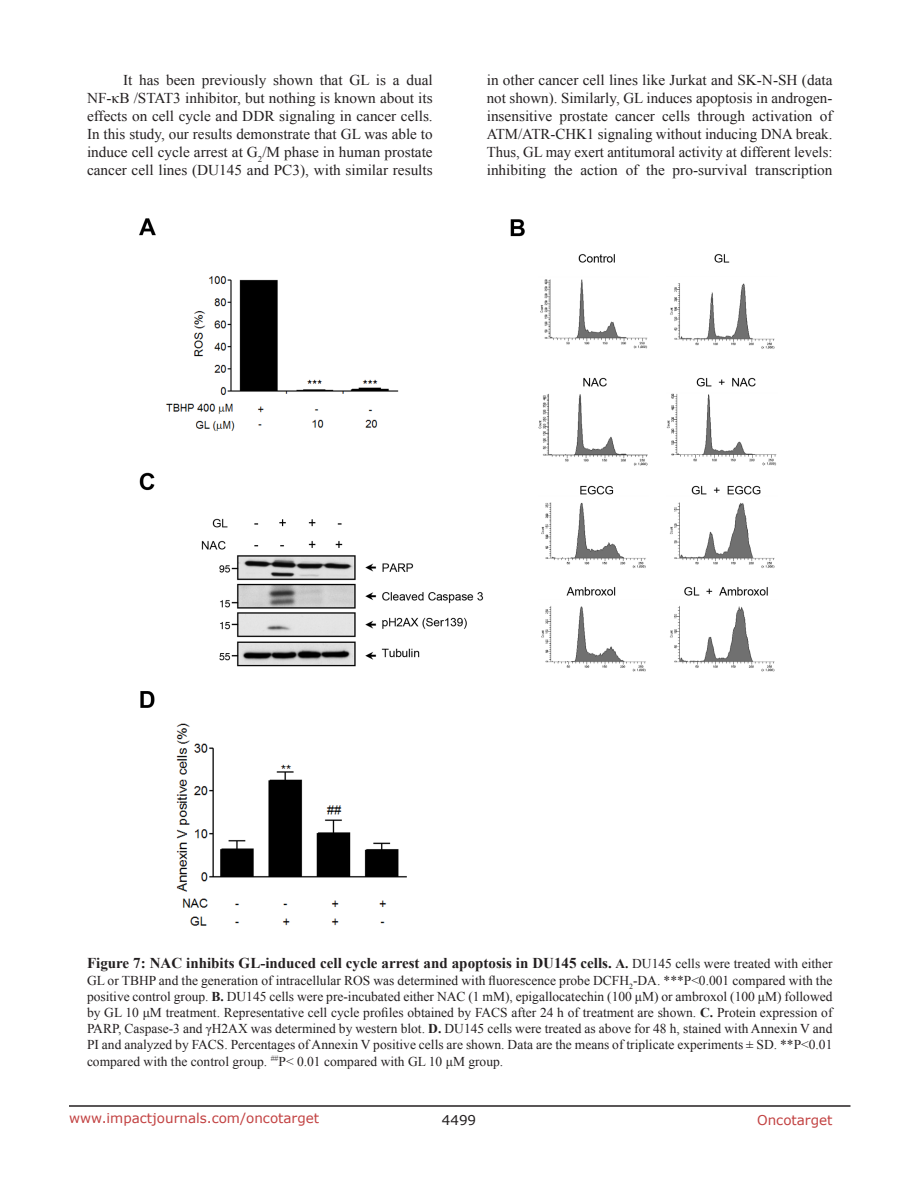
<style>
.page{position:relative;width:918px;height:1188px;background:#fff}
.page>*{position:absolute;margin:0;border:0;box-sizing:border-box;transform-origin:0 0}
.BodyText{font:15px/18px "Times New Roman";color:#231f20;text-align:justify}
.figuretext{font:700 15px "Times New Roman";color:#231f20}
.figuretext-2{font:13.5px/16.2px "Times New Roman";color:#231f20;text-align:justify}
.t1{font:13.5px "Verdana";color:#c24141}
.t2{font:13.5px "Verdana";color:#231f20}
.s1{font-size:13.5px}
.s2{font-weight:400;font-size:13.5px}
.s3{font-weight:700}
</style>
<div class="page">
<hr style="left:69px;top:1105px;width:781px;height:2px;background:#231f20">
<img style="left:139px;top:218px;width:638px;height:708px">
<p class="BodyText" style="left:87px;top:71px;width:347px;text-indent:36px">It has been previously shown that GL is a dual NF-κB /STAT3 inhibitor, but nothing is known about its effects on cell cycle and DDR signaling in cancer cells.<br>In this study, our results demonstrate that GL was able to induce cell cycle arrest at G<sub>2</sub>/M phase in human prostate cancer cell lines (DU145 and PC3), with similar results</p>
<p class="BodyText" style="left:487px;top:71px;width:347px">in other cancer cell lines like Jurkat and SK-N-SH (data not shown). Similarly, GL induces apoptosis in androgen&shy;insensitive prostate cancer cells through activation of ATM/ATR-CHK1 signaling without inducing DNA break.<br>Thus, GL may exert antitumoral activity at different levels: inhibiting the action of the pro-survival transcription</p>
<p class="figuretext" style="left:87px;top:953px;width:747px">Figure 7: NAC inhibits GL-induced cell cycle arrest and apoptosis in DU145 cells. <span class="s1">A.</span> <span class="s2">DU145 cells were treated with either</span></p>
<p class="figuretext-2" style="left:87px;top:972px;width:747px">GL or TBHP and the generation of intracellular ROS was determined with fluorescence probe DCFH<sub>2</sub>-DA. ***P&lt;0.001 compared with the positive control group. <span class="s3">B.</span> DU145 cells were pre-incubated either NAC (1 mM), epigallocatechin (100 μM) or ambroxol (100 μM) followed by GL 10 μM treatment. Representative cell cycle profiles obtained by FACS after 24 h of treatment are shown. <span class="s3">C.</span> Protein expression of PARP, Caspase-3 and γH2AX was determined by western blot. <span class="s3">D.</span> DU145 cells were treated as above for 48 h, stained with Annexin V and PI and analyzed by FACS. Percentages of Annexin V positive cells are shown. Data are the means of triplicate experiments ± SD. **P&lt;0.01 compared with the control group. <sup>##</sup>P&lt; 0.01 compared with GL 10 μM group.</p>
<p class="t1" style="left:69px;top:1109px;width:252px">www.impactjournals.com/oncotarget</p>
<p class="t2" style="left:442px;top:1111px;width:36px">4499</p>
<p class="t1" style="left:757px;top:1111px;width:77px">Oncotarget</p>
</div>
